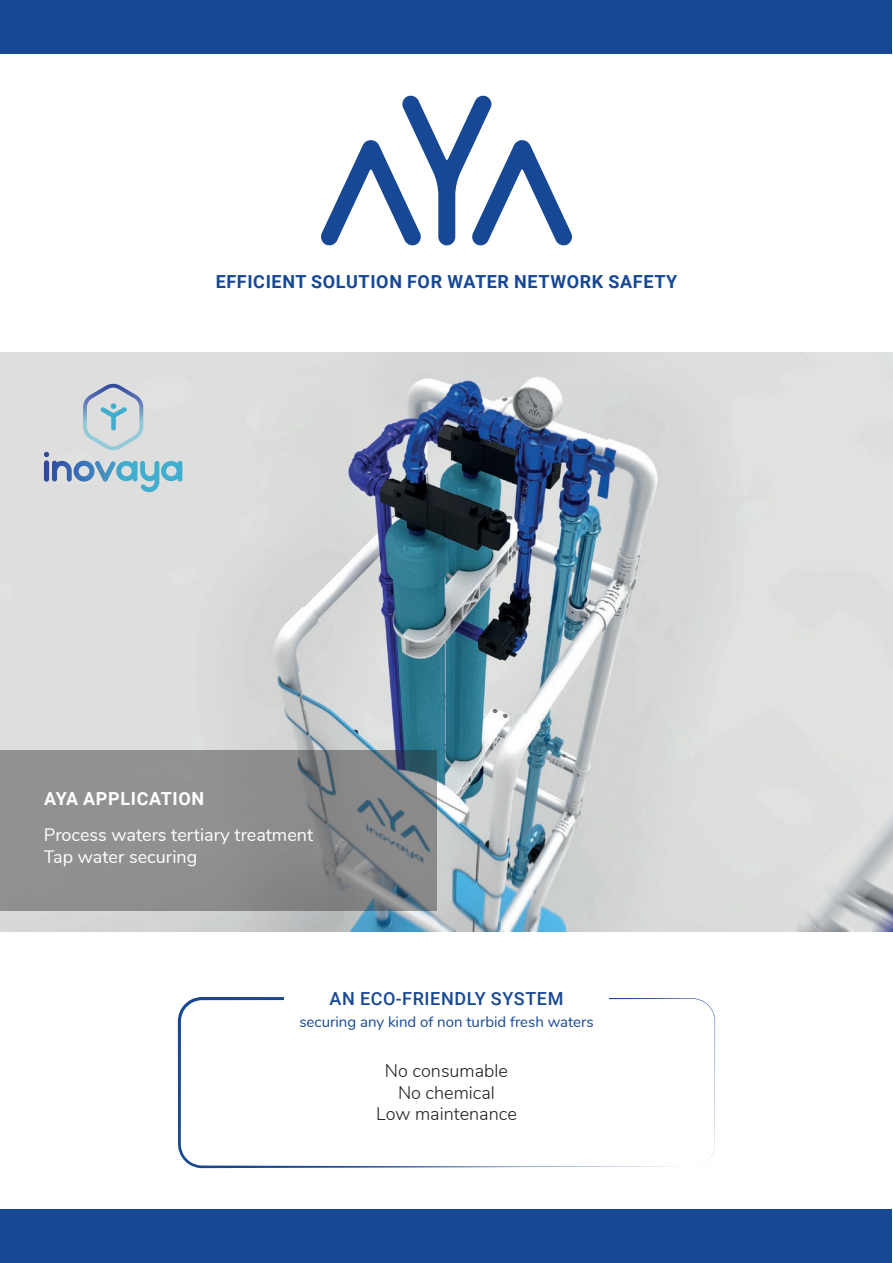
<style>
.page{position:relative;width:893px;height:1263px;background:#fff}
.page>*{position:absolute;margin:0;border:0;box-sizing:border-box;transform-origin:0 0}
.t1{font:18px/21.6px "Nunito";color:#fff}
.t2{font:700 18px "Roboto";letter-spacing:.035em;color:#174895}
.t3{font:300 18px/21.6px "Nunito";color:#231f20;text-align:center}
.t4{font:500 18px "Roboto";letter-spacing:.035em;color:#174895}
.t5{font:700 18px "Roboto";letter-spacing:.035em;color:#fff}
.t6{font:15px "Nunito";color:#174895}
</style>
<div class="page">
<svg style="left:321px;top:96px;width:251px;height:149px"></svg>
<img style="left:0;top:353px;width:893px;height:578px">
<div style="left:0;top:0;width:892px;height:53px;background:#174895"></div>
<div style="left:0;top:1210px;width:892px;height:53px;background:#174895"></div>
<svg style="left:178px;top:997px;width:537px;height:171px"></svg>
<div style="left:284px;top:992px;width:324px;height:13px;background:#fff"></div>
<div style="left:251px;top:1012px;width:391px;height:15px;background:#fff"></div>
<svg style="left:0;top:750px;width:437px;height:161px;background:#898a8b"></svg>
<svg style="left:44px;top:384px;width:138px;height:108px;background:#c3d0d8"></svg>
<p class="t2" style="left:216px;top:269px;width:463px">EFFICIENT SOLUTION FOR WATER NETWORK SAFETY</p>
<p class="t5" style="left:44px;top:786px;width:161px">AYA APPLICATION</p>
<p class="t1" style="left:44px;top:823px;width:271px">Process waters tertiary treatment<br>Tap water securing</p>
<p class="t4" style="left:329px;top:986px;width:235px">AN ECO-FRIENDLY SYSTEM</p>
<p class="t6" style="left:299px;top:1011px;width:296px">securing any kind of non turbid fresh waters</p>
<p class="t3" style="left:376px;top:1059px;width:142px">No consumable<br>No chemical<br>Low maintenance</p>
</div>
